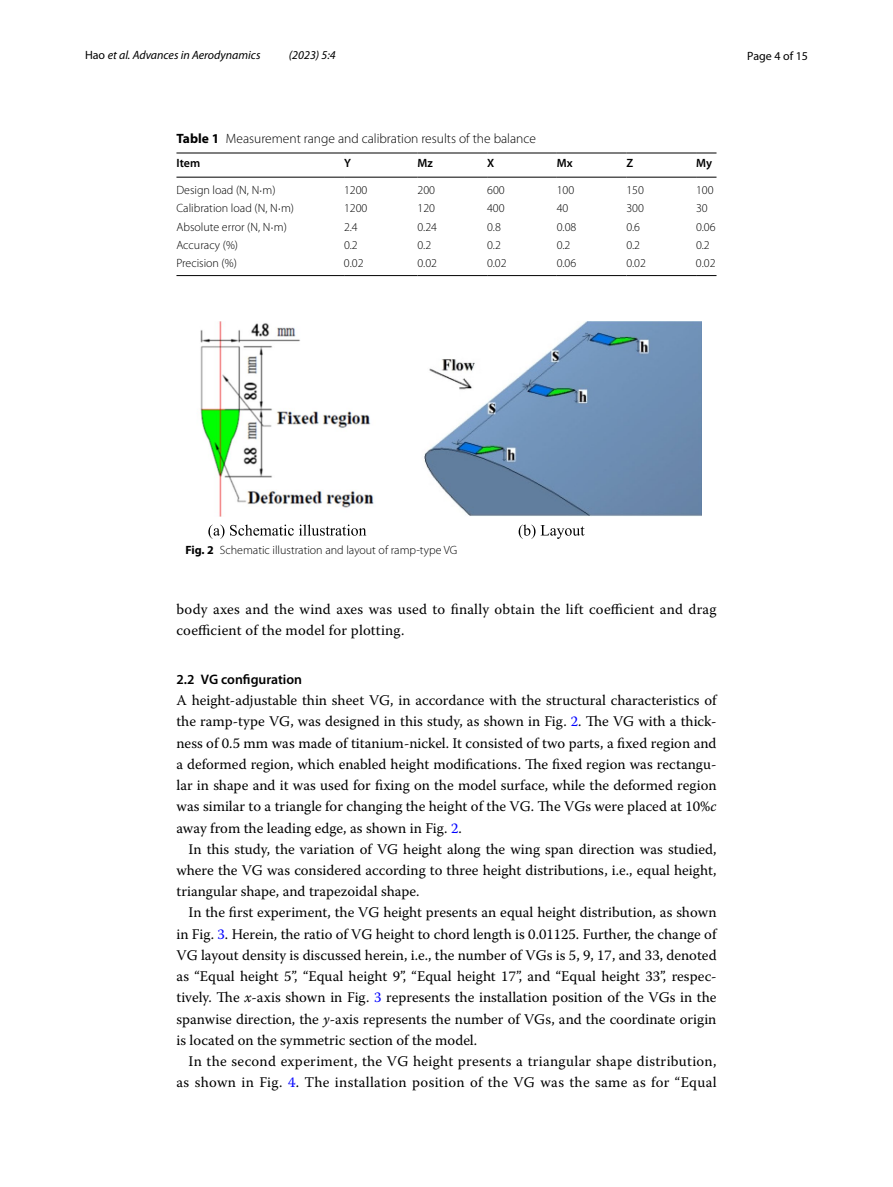
<style>
.page{position:relative;width:893px;height:1187px;background:#fff}
.page>*{position:absolute;margin:0;border:0;box-sizing:border-box;transform-origin:0 0}
.t1{font:14.7px/21.3px "Warnock Pro";letter-spacing:.015em;color:#000;text-align:justify}
.t2{font:600 13.8px "Myriad Pro";color:#000}
.t3{font:300 13.5px "Myriad Pro";color:#000}
.t4{font:300 12px "Myriad Pro";color:#000}
.t5{font:italic 12px "Myriad Pro";color:#000}
.t6{font:600 12px "Myriad Pro";color:#000}
.t7{font:12px "Myriad Pro";color:#000}
.s1{font-style:normal}
.s2{font-weight:700}
.s3{font-family:"MTSY";font-weight:400}
.s4{color:#00f}
.s5{font-style:italic}
</style>
<div class="page">
<hr style="left:176px;top:153px;width:168px;height:1px;background:#000">
<hr style="left:176px;top:177px;width:168px;height:1px;background:#000">
<hr style="left:344px;top:153px;width:73px;height:1px;background:#000">
<hr style="left:344px;top:177px;width:73px;height:1px;background:#000">
<hr style="left:417px;top:153px;width:70px;height:1px;background:#000">
<hr style="left:417px;top:177px;width:70px;height:1px;background:#000">
<hr style="left:487px;top:153px;width:70px;height:1px;background:#000">
<hr style="left:487px;top:177px;width:70px;height:1px;background:#000">
<hr style="left:557px;top:153px;width:69px;height:1px;background:#000">
<hr style="left:557px;top:177px;width:69px;height:1px;background:#000">
<hr style="left:626px;top:153px;width:70px;height:1px;background:#000">
<hr style="left:626px;top:177px;width:70px;height:1px;background:#000">
<svg style="left:696px;top:153px;width:20px;height:1px"></svg>
<svg style="left:696px;top:177px;width:20px;height:1px"></svg>
<hr style="left:176px;top:275px;width:168px;height:1px;background:#000">
<hr style="left:344px;top:275px;width:73px;height:1px;background:#000">
<hr style="left:417px;top:275px;width:70px;height:1px;background:#000">
<hr style="left:487px;top:275px;width:70px;height:1px;background:#000">
<hr style="left:557px;top:275px;width:69px;height:1px;background:#000">
<hr style="left:626px;top:275px;width:70px;height:1px;background:#000">
<svg style="left:696px;top:275px;width:20px;height:1px"></svg>
<img style="left:200px;top:322px;width:502px;height:194px">
<svg style="left:208px;top:524px;width:377px;height:15px"></svg>
<p class="t5" style="left:85px;top:48px;width:177px"><span class="s1">Hao</span> et al. Advances in Aerodynamics</p>
<p class="t5" style="left:289px;top:48px;width:48px">(2023) 5:4</p>
<p class="t7" style="left:747px;top:48px;width:62px">Page 4 of 15</p>
<p class="t3" style="left:176px;top:131px;width:361px"><span class="s2">Table 1</span> Measurement range and calibration results of the balance</p>
<p class="t6" style="left:176px;top:156px;width:25px">Item</p>
<p class="t6" style="left:344px;top:156px;width:8px">Y</p>
<p class="t6" style="left:417px;top:156px;width:17px">Mz</p>
<p class="t6" style="left:487px;top:156px;width:9px">X</p>
<p class="t6" style="left:557px;top:156px;width:17px">Mx</p>
<p class="t6" style="left:626px;top:156px;width:8px">Z</p>
<p class="t6" style="left:696px;top:156px;width:17px">My</p>
<p class="t4" style="left:176px;top:184px;width:101px">Design load (N, N<span class="s3">·</span>m)</p>
<p class="t4" style="left:344px;top:184px;width:25px">1200</p>
<p class="t4" style="left:417px;top:184px;width:19px">200</p>
<p class="t4" style="left:487px;top:184px;width:19px">600</p>
<p class="t4" style="left:557px;top:184px;width:19px">100</p>
<p class="t4" style="left:626px;top:184px;width:19px">150</p>
<p class="t4" style="left:696px;top:184px;width:19px">100</p>
<p class="t4" style="left:176px;top:202px;width:119px">Calibration load (N, N<span class="s3">·</span>m)</p>
<p class="t4" style="left:344px;top:202px;width:25px">1200</p>
<p class="t4" style="left:417px;top:202px;width:19px">120</p>
<p class="t4" style="left:487px;top:202px;width:19px">400</p>
<p class="t4" style="left:557px;top:202px;width:13px">40</p>
<p class="t4" style="left:626px;top:202px;width:19px">300</p>
<p class="t4" style="left:696px;top:202px;width:13px">30</p>
<p class="t4" style="left:176px;top:220px;width:112px">Absolute error (N, N<span class="s3">·</span>m)</p>
<p class="t4" style="left:344px;top:220px;width:15px">2.4</p>
<p class="t4" style="left:417px;top:220px;width:21px">0.24</p>
<p class="t4" style="left:487px;top:220px;width:15px">0.8</p>
<p class="t4" style="left:557px;top:220px;width:21px">0.08</p>
<p class="t4" style="left:626px;top:220px;width:15px">0.6</p>
<p class="t4" style="left:696px;top:220px;width:21px">0.06</p>
<p class="t4" style="left:176px;top:238px;width:63px">Accuracy (%)</p>
<p class="t4" style="left:344px;top:238px;width:15px">0.2</p>
<p class="t4" style="left:417px;top:238px;width:15px">0.2</p>
<p class="t4" style="left:487px;top:238px;width:15px">0.2</p>
<p class="t4" style="left:557px;top:238px;width:15px">0.2</p>
<p class="t4" style="left:626px;top:238px;width:15px">0.2</p>
<p class="t4" style="left:696px;top:238px;width:15px">0.2</p>
<p class="t4" style="left:176px;top:256px;width:62px">Precision (%)</p>
<p class="t4" style="left:344px;top:256px;width:21px">0.02</p>
<p class="t4" style="left:417px;top:256px;width:21px">0.02</p>
<p class="t4" style="left:487px;top:256px;width:21px">0.02</p>
<p class="t4" style="left:557px;top:256px;width:21px">0.06</p>
<p class="t4" style="left:626px;top:256px;width:21px">0.02</p>
<p class="t4" style="left:696px;top:256px;width:21px">0.02</p>
<p class="t4" style="left:185px;top:543px;width:273px"><span class="s2">Fig. 2</span> Schematic illustration and layout of ramp-type VG</p>
<p class="t1" style="left:176px;top:598px;width:542px">body axes and the wind axes was used to finally obtain the lift coefficient and drag coefficient of the model for plotting.</p>
<p class="t2" style="left:176px;top:670px;width:127px">2.2 VG configuration</p>
<p class="t1" style="left:176px;top:689px;width:542px">A height-adjustable thin sheet VG, in accordance with the structural characteristics of the ramp-type VG, was designed in this study, as shown in Fig. <span class="s4">2</span>. The VG with a thick&shy;ness of 0.5 mm was made of titanium-nickel. It consisted of two parts, a fixed region and a deformed region, which enabled height modifications. The fixed region was rectangu&shy;lar in shape and it was used for fixing on the model surface, while the deformed region was similar to a triangle for changing the height of the VG. The VGs were placed at 10%<span class="s5">c </span>away from the leading edge, as shown in Fig. <span class="s4">2</span>.</p>
<p class="t1" style="left:176px;top:838px;width:542px;text-indent:12px">In this study, the variation of VG height along the wing span direction was studied, where the VG was considered according to three height distributions, i.e., equal height, triangular shape, and trapezoidal shape.</p>
<p class="t1" style="left:176px;top:901px;width:542px;text-indent:12px">In the first experiment, the VG height presents an equal height distribution, as shown in Fig. <span class="s4">3</span>. Herein, the ratio of VG height to chord length is 0.01125. Further, the change of VG layout density is discussed herein, i.e., the number of VGs is 5, 9, 17, and 33, denoted as “Equal height 5”, “Equal height 9”, “Equal height 17”, and “Equal height 33”, respec&shy;tively. The <span class="s5">x</span>-axis shown in Fig. <span class="s4">3</span> represents the installation position of the VGs in the spanwise direction, the <span class="s5">y</span>-axis represents the number of VGs, and the coordinate origin is located on the symmetric section of the model.</p>
<p class="t1" style="left:176px;top:1050px;width:542px;text-align:right">In the second experiment, the VG height presents a triangular shape distribution, as shown in Fig. <span class="s4">4</span>. The installation position of the VG was the same as for “Equal</p>
</div>
